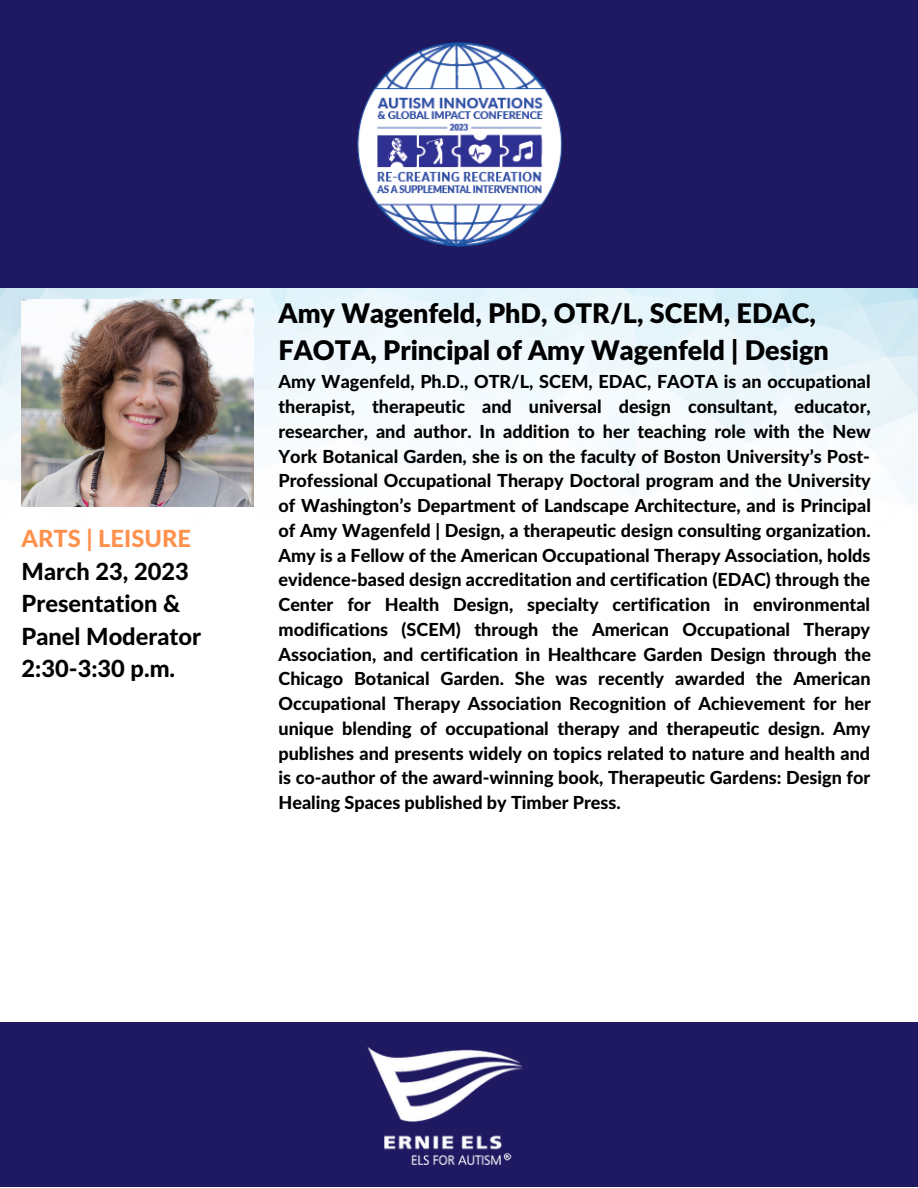
<style>
.page{position:relative;width:918px;height:1188px;background:#fff}
.page>*{position:absolute;margin:0;border:0;box-sizing:border-box;transform-origin:0 0}
.t1{font:900 27px/37.2px "Lato Latin";color:#000}
.t2{font:800 23.7px/32.7px "Lato Latin";color:#000}
.t3{font:800 23.7px "Lato Latin";color:#ff914d}
.t4{font:800 18px/24.8px "Lato Latin";color:#000;text-align:justify}
</style>
<div class="page">
<div style="left:0;top:1023px;width:918px;height:164px;background:#1f1961"></div>
<img style="left:0;top:287px;width:918px;height:220px">
<div style="left:0;top:0;width:918px;height:287px;background:#1f1961"></div>
<img style="left:357px;top:42px;width:206px;height:205px">
<img style="left:22px;top:300px;width:231px;height:207px">
<img style="left:348px;top:1022px;width:193px;height:144px">
<h2 class="t3" style="left:22px;top:528px;width:171px">ARTS | LEISURE</h2>
<h2 class="t2" style="left:22px;top:556px;width:181px">March 23, 2023<br>Presentation &amp;<br>Panel Moderator<br>2:30-3:30 p.m.</h2>
<h1 class="t1" style="left:278px;top:296px;width:552px">Amy Wagenfeld, PhD, OTR/L, SCEM, EDAC,<br>FAOTA, Principal of Amy Wagenfeld | Design</h1>
<p class="t4" style="left:278px;top:370px;width:594px">Amy Wagenfeld, Ph.D., OTR/L, SCEM, EDAC, FAOTA is an occupational therapist, therapeutic and universal design consultant, educator, researcher, and author. In addition to her teaching role with the New York Botanical Garden, she is on the faculty of Boston University’s Post-Professional Occupational Therapy Doctoral program and the University of Washington’s Department of Landscape Architecture, and is Principal of Amy Wagenfeld | Design, a therapeutic design consulting organization.<br>Amy is a Fellow of the American Occupational Therapy Association, holds evidence-based design accreditation and certification (EDAC) through the Center for Health Design, specialty certification in environmental modifications (SCEM) through the American Occupational Therapy Association, and certification in Healthcare Garden Design through the Chicago Botanical Garden. She was recently awarded the American Occupational Therapy Association Recognition of Achievement for her unique blending of occupational therapy and therapeutic design. Amy publishes and presents widely on topics related to nature and health and is co-author of the award-winning book, Therapeutic Gardens: Design for Healing Spaces published by Timber Press.</p>
</div>
